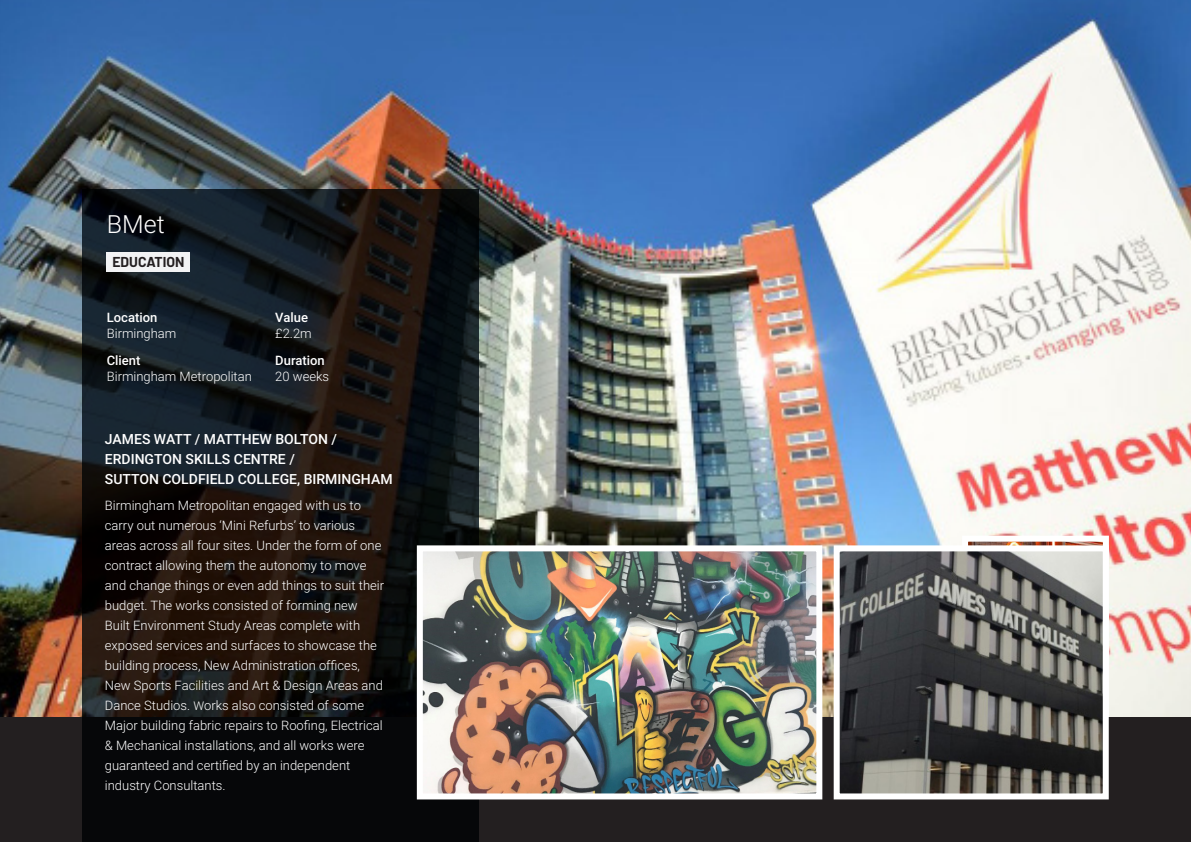
<style>
.page{position:relative;width:1191px;height:842px;background:#fff}
.page>*{position:absolute;margin:0;border:0;box-sizing:border-box;transform-origin:0 0}
.t1{font:300 25px "Roboto";color:#fff}
._13_0N_22{font:500 14px/20px "Roboto";color:#fff}
.body_bold{font:700 14px "Barlow";color:#231f20}
._13_0N_22-2{font:300 13px/20px "Roboto";color:#fff}
._13_0N_22-3{font:500 13px/16px "Roboto";color:#fff}
.s1{font-weight:500}
.s2{font-weight:300}
.s3{font-size:12px}
</style>
<div class="page">
<img style="left:0;top:0;width:1191px;height:718px">
<div style="left:962px;top:536px;width:147px;height:266px;border:6px solid #fff"></div>
<div style="left:0;top:718px;width:1191px;height:124px;background:#231f20"></div>
<svg style="left:82px;top:190px;width:397px;height:652px;background:#131313"></svg>
<div style="left:107px;top:252px;width:83px;height:20px;background:#f2f3f4"></div>
<img style="left:424px;top:552px;width:391px;height:240px">
<div style="left:417px;top:545px;width:405px;height:254px;border:6px solid #fff"></div>
<img style="left:840px;top:552px;width:261px;height:240px">
<div style="left:833px;top:545px;width:275px;height:254px;border:6px solid #fff"></div>
<p class="t1" style="left:107px;top:206px;width:59px">BMet</p>
<p class="body_bold" style="left:112px;top:252px;width:73px">EDUCATION</p>
<p class="_13_0N_22-2" style="left:107px;top:308px;width:71px;line-height:16px"><span class="s1">Location<br></span>Birmingham</p>
<p class="_13_0N_22-2" style="left:107px;top:352px;width:147px;line-height:16px"><span class="s1">Client<br></span>Birmingham Metropolitan</p>
<p class="_13_0N_22-3" style="left:275px;top:308px;width:38px">Value <span class="s2">£2.2m</span></p>
<p class="_13_0N_22-3" style="left:275px;top:352px;width:55px">Duration<br><span class="s2">20 weeks</span></p>
<p class="_13_0N_22" style="left:105px;top:429px;width:289px">JAMES WATT / MATTHEW BOLTON /<br>ERDINGTON SKILLS CENTRE /<br>SUTTON COLDFIELD COLLEGE, BIRMINGHAM</p>
<p class="_13_0N_22-2" style="left:105px;top:495px;width:281px">Birmingham Metropolitan engaged with us to carry out numerous ‘Mini Refurbs’ to various areas across all four sites. Under the form of one contract allowing them the autonomy to move and change things or even add things to suit their budget. The works consisted of forming new Built Environment Study Areas complete with exposed services and surfaces to showcase the building process, New Administration offices, New Sports Facilities and Art &amp; Design Areas and Dance Studios. <span class="s3">W</span>orks also consisted of some Major building fabric repairs to Roofing, Electrical &amp; Mechanical installations, and all works were guaranteed and certified by an independent industry Consultants.</p>
</div>
